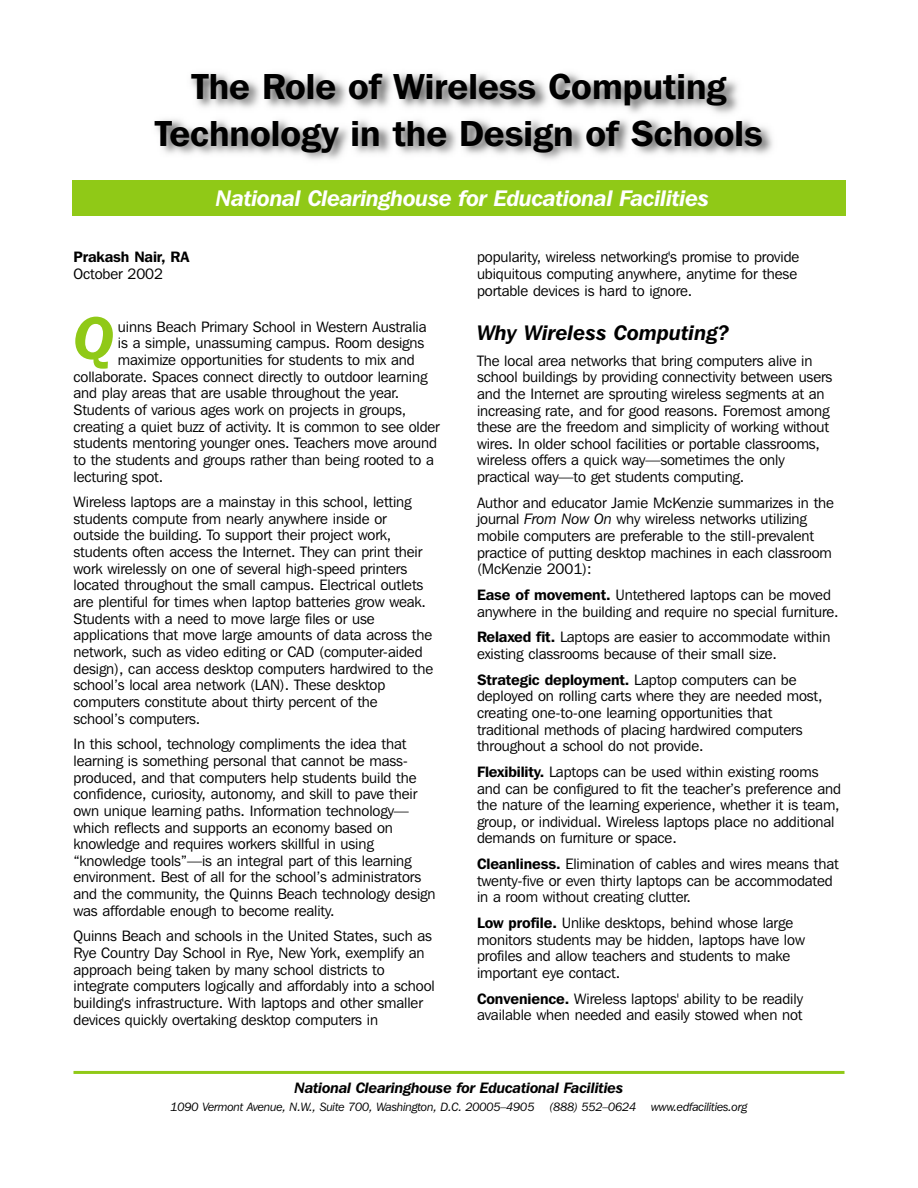
<style>
.page{position:relative;width:918px;height:1188px;background:#fff}
.page>*{position:absolute;margin:0;border:0;box-sizing:border-box;transform-origin:0 0}
.t1{font:italic 600 59.85px "Franklin Gothic IT Cby BT";color:#90c917}
.t2{font:600 36px/46.5px "Franklin Gothic IT Cby BT";color:#000;text-align:center}
.t3{font:italic 600 22.5px "Franklin Gothic IT Cby BT";letter-spacing:-.02em;color:#fff}
.t4{font:italic 600 21px "Franklin Gothic IT Cby BT";color:#000}
.t5{font:15px/16.6px "Franklin Gothic IT Cby BT";letter-spacing:-.005em;color:#000}
.t6{font:italic 600 15px "Franklin Gothic IT Cby BT";letter-spacing:-.02em;color:#000}
.t7{font:600 15px "Franklin Gothic IT Cby BT";letter-spacing:-.005em;color:#000}
.t8{font:italic 12px "Franklin Gothic IT Cby BT";letter-spacing:-.02em;color:#000}
.s1{font-style:italic}
.s2{font-weight:600}
</style>
<div class="page">
<img style="left:156px;top:73px;width:617px;height:87px">
<div style="left:72px;top:180px;width:774px;height:36px;background:#90c917"></div>
<hr style="left:74px;top:1071px;width:770px;height:3px;background:#90c917">
<h2 class="t2" style="left:155px;top:66px;width:609px">The Role of Wireless Computing<br>Technology in the Design of Schools</h2>
<h3 class="t3" style="left:216px;top:190px;width:495px">National Clearinghouse for Educational Facilities</h3>
<p class="t7" style="left:74px;top:252px;width:118px">Prakash Nair, RA</p>
<p class="t5" style="left:74px;top:267px;width:91px">October 2002</p>
<h1 class="t1" style="left:74px;top:316px;width:43px">Q</h1>
<p class="t5" style="left:118px;top:319px;width:310px">uinns Beach Primary School in Western Australia</p>
<p class="t5" style="left:118px;top:336px;width:308px">is a simple, unassuming campus. Room designs</p>
<p class="t5" style="left:118px;top:353px;width:298px">maximize opportunities for students to mix and</p>
<p class="t5" style="left:74px;top:369px;width:355px">collaborate. Spaces connect directly to outdoor learning</p>
<p class="t5" style="left:74px;top:386px;width:327px">and play areas that are usable throughout the year.</p>
<p class="t5" style="left:74px;top:403px;width:334px">Students of various ages work on projects in groups,</p>
<p class="t5" style="left:74px;top:419px;width:368px">creating a quiet buzz of activity. It is common to see older</p>
<p class="t5" style="left:74px;top:436px;width:365px">students mentoring younger ones. Teachers move around</p>
<p class="t5" style="left:74px;top:452px;width:362px">to the students and groups rather than being rooted to a</p>
<p class="t5" style="left:74px;top:469px;width:91px">lecturing spot.</p>
<p class="t5" style="left:74px;top:495px;width:361px">Wireless laptops are a mainstay in this school, letting students compute from nearly anywhere inside or outside the building. To support their project work, students often access the Internet. They can print their work wirelessly on one of several high-speed printers located throughout the small campus. Electrical outlets are plentiful for times when laptop batteries grow weak.<br>Students with a need to move large files or use applications that move large amounts of data across the network, such as video editing or CAD (computer-aided design), can access desktop computers hardwired to the school’s local area network (LAN). These desktop computers constitute about thirty percent of the<br>school’s computers.</p>
<p class="t5" style="left:74px;top:737px;width:364px">In this school, technology compliments the idea that learning is something personal that cannot be mass&shy;produced, and that computers help students build the confidence, curiosity, autonomy, and skill to pave their own unique learning paths. Information technology— which reflects and supports an economy based on knowledge and requires workers skillful in using “knowledge tools”—is an integral part of this learning environment. Best of all for the school’s administrators and the community, the Quinns Beach technology design was affordable enough to become reality.</p>
<p class="t5" style="left:74px;top:929px;width:363px">Quinns Beach and schools in the United States, such as Rye Country Day School in Rye, New York, exemplify an approach being taken by many school districts to integrate computers logically and affordably into a school building's infrastructure. With laptops and other smaller devices quickly overtaking desktop computers in</p>
<p class="t5" style="left:477px;top:250px;width:324px">popularity, wireless networking's promise to provide ubiquitous computing anywhere, anytime for these portable devices is hard to ignore.</p>
<h3 class="t4" style="left:477px;top:325px;width:254px">Why Wireless Computing?</h3>
<p class="t5" style="left:477px;top:353px;width:357px">The local area networks that bring computers alive in school buildings by providing connectivity between users and the Internet are sprouting wireless segments at an increasing rate, and for good reasons. Foremost among these are the freedom and simplicity of working without wires. In older school facilities or portable classrooms, wireless offers a quick way—sometimes the only practical way—to get students computing.</p>
<p class="t5" style="left:477px;top:495px;width:359px">Author and educator Jamie McKenzie summarizes in the journal <span class="s1">From Now On</span> why wireless networks utilizing mobile computers are preferable to the still-prevalent practice of putting desktop machines in each classroom (McKenzie 2001):</p>
<p class="t5" style="left:477px;top:588px;width:363px"><span class="s2">Ease of movement.</span> Untethered laptops can be moved anywhere in the building and require no special furniture.</p>
<p class="t5" style="left:477px;top:630px;width:355px"><span class="s2">Relaxed fit.</span> Laptops are easier to accommodate within existing classrooms because of their small size.</p>
<p class="t5" style="left:477px;top:672px;width:347px"><span class="s2">Strategic deployment.</span> Laptop computers can be deployed on rolling carts where they are needed most, creating one-to-one learning opportunities that traditional methods of placing hardwired computers throughout a school do not provide.</p>
<p class="t5" style="left:477px;top:764px;width:366px"><span class="s2">Flexibility.</span> Laptops can be used within existing rooms and can be configured to fit the teacher’s preference and the nature of the learning experience, whether it is team, group, or individual. Wireless laptops place no additional demands on furniture or space.</p>
<p class="t5" style="left:477px;top:857px;width:363px"><span class="s2">Cleanliness.</span> Elimination of cables and wires means that twenty-five or even thirty laptops can be accommodated in a room without creating clutter.</p>
<p class="t5" style="left:477px;top:916px;width:329px"><span class="s2">Low profile.</span> Unlike desktops, behind whose large monitors students may be hidden, laptops have low profiles and allow teachers and students to make important eye contact.</p>
<p class="t5" style="left:477px;top:991px;width:327px"><span class="s2">Convenience.</span> Wireless laptops' ability to be readily available when needed and easily stowed when not</p>
<p class="t6" style="left:295px;top:1082px;width:331px">National Clearinghouse for Educational Facilities</p>
<p class="t8" style="left:171px;top:1102px;width:578px">1090 Vermont Avenue, N.W., Suite 700, Washington, D.C. 20005–4905 (888) 552–0624 www.edfacilities.org</p>
</div>
